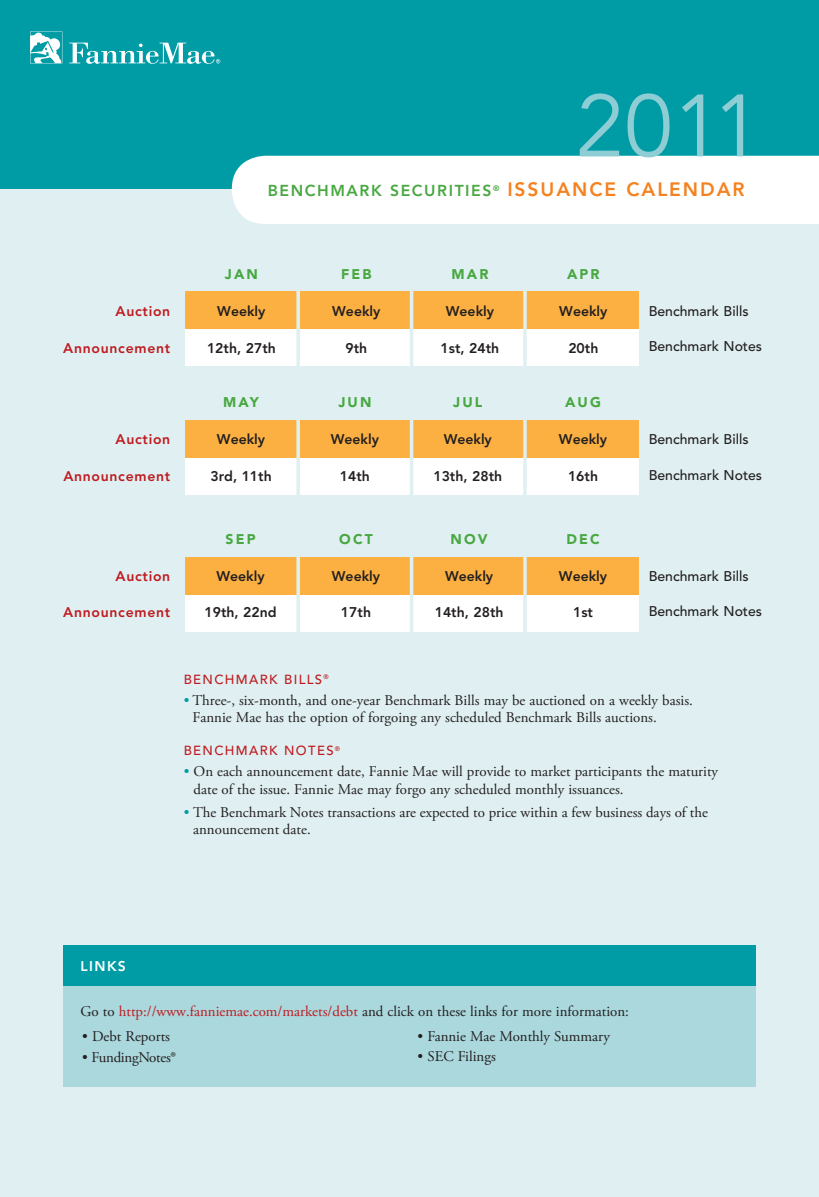
<style>
.page{position:relative;width:819px;height:1197px;background:#fff}
.page>*{position:absolute;margin:0;border:0;box-sizing:border-box;transform-origin:0 0}
.t1{font:87.5px "Avenir";color:#8ecdd4}
.t2{font:800 19.25px "Avenir";letter-spacing:.1em;color:#f5821f}
.t3{font:800 15.75px "Avenir";letter-spacing:.1em;color:#49a842}
.t4{font:14.88px/17.5px "Adobe Garamond Pro";color:#231f20}
.t5{font:14.88px "Adobe Garamond Pro";letter-spacing:-.02em;color:#231f20}
.t6{font:800 14px "Avenir";color:#231f20}
.t7{font:500 14px "Avenir";color:#231f20}
.t8{font:800 14px "Avenir";letter-spacing:.05em;color:#be1b20}
.t9{font:900 14px "Avenir";letter-spacing:.15em;color:#49a842}
.t10{font:800 14px "Avenir";color:#fff}
.t11{font:500 13.12px "Avenir";letter-spacing:.285em;color:#be1b20}
.s1{color:#009ca6}
.s2{color:#be1b20}
.s3{font-size:17.5px}
</style>
<div class="page">
<div style="left:0;top:178px;width:819px;height:1019px;background:#e0f0f2"></div>
<div style="left:185px;top:420px;width:454px;height:75px;background:#fff"></div>
<div style="left:185px;top:420px;width:454px;height:38px;background:#fbb041"></div>
<svg style="left:296px;top:420px;width:4px;height:75px"></svg>
<hr style="left:410px;top:410px;width:3px;height:96px;background:#e0f0f2">
<svg style="left:523px;top:420px;width:4px;height:75px"></svg>
<div style="left:185px;top:291px;width:454px;height:74px;background:#fff"></div>
<div style="left:185px;top:291px;width:454px;height:38px;background:#fbb041"></div>
<svg style="left:296px;top:291px;width:4px;height:75px"></svg>
<hr style="left:410px;top:281px;width:3px;height:95px;background:#e0f0f2">
<svg style="left:523px;top:291px;width:4px;height:74px"></svg>
<div style="left:0;top:0;width:819px;height:189px;background:#009ca6"></div>
<div style="left:232px;top:156px;width:587px;height:68px;background:#fff"></div>
<svg style="left:30px;top:31px;width:32px;height:32px"></svg>
<svg style="left:69px;top:43px;width:151px;height:21px"></svg>
<div style="left:185px;top:557px;width:454px;height:74px;background:#fff"></div>
<div style="left:185px;top:557px;width:454px;height:38px;background:#fbb041"></div>
<svg style="left:296px;top:557px;width:4px;height:75px"></svg>
<hr style="left:410px;top:547px;width:3px;height:96px;background:#e0f0f2">
<svg style="left:523px;top:557px;width:4px;height:74px"></svg>
<div style="left:63px;top:945px;width:693px;height:42px;background:#009ca6"></div>
<div style="left:63px;top:986px;width:693px;height:101px;background:#aad8dd"></div>
<h1 class="t1" style="left:576px;top:76px;width:187px">2011</h1>
<p class="t3" style="left:268px;top:181px;width:233px">BENCHMARK securities<sup>®</sup></p>
<p class="t2" style="left:507px;top:178px;width:13px">ISSU</p>
<p class="t2" style="left:556px;top:178px;width:190px">ANCE CALENDAR</p>
<p class="t8" style="left:116px;top:303px;width:56px">Auction</p>
<p class="t8" style="left:63px;top:339px;width:108px">Announcement</p>
<p class="t9" style="left:225px;top:266px;width:34px">JAN</p>
<p class="t6" style="left:217px;top:303px;width:50px">Weekly</p>
<p class="t6" style="left:207px;top:339px;width:70px">12th, 27th</p>
<p class="t9" style="left:341px;top:266px;width:32px">FEB</p>
<p class="t6" style="left:332px;top:303px;width:50px">Weekly</p>
<p class="t6" style="left:345px;top:339px;width:23px">9th</p>
<p class="t9" style="left:452px;top:266px;width:38px">MAR</p>
<p class="t6" style="left:446px;top:303px;width:50px">Weekly</p>
<p class="t6" style="left:441px;top:339px;width:60px">1st, 24th</p>
<p class="t9" style="left:567px;top:266px;width:34px">APR</p>
<p class="t6" style="left:559px;top:303px;width:50px">Weekly</p>
<p class="t6" style="left:568px;top:339px;width:32px">20th</p>
<p class="t7" style="left:649px;top:303px;width:101px">Benchmark Bills</p>
<p class="t7" style="left:649px;top:338px;width:115px">Benchmark N otes</p>
<p class="t8" style="left:116px;top:431px;width:56px">Auction</p>
<p class="t8" style="left:63px;top:468px;width:108px">Announcement</p>
<p class="t9" style="left:223px;top:394px;width:37px">MAY</p>
<p class="t6" style="left:217px;top:431px;width:50px">Weekly</p>
<p class="t6" style="left:210px;top:468px;width:63px">3rd, 11th</p>
<p class="t9" style="left:338px;top:394px;width:32px">JUN</p>
<p class="t6" style="left:331px;top:431px;width:50px">Weekly</p>
<p class="t6" style="left:340px;top:468px;width:32px">14th</p>
<p class="t9" style="left:453px;top:394px;width:31px">JUL</p>
<p class="t6" style="left:444px;top:431px;width:50px">Weekly</p>
<p class="t6" style="left:433px;top:468px;width:70px">13th, 28th</p>
<p class="t9" style="left:565px;top:394px;width:37px">AUG</p>
<p class="t6" style="left:559px;top:431px;width:50px">Weekly</p>
<p class="t6" style="left:568px;top:468px;width:32px">16th</p>
<p class="t7" style="left:649px;top:431px;width:101px">Benchmark Bills</p>
<p class="t7" style="left:649px;top:467px;width:115px">Benchmark N otes</p>
<p class="t8" style="left:116px;top:568px;width:56px">Auction</p>
<p class="t8" style="left:63px;top:604px;width:108px">Announcement</p>
<p class="t9" style="left:226px;top:531px;width:31px">SEP</p>
<p class="t6" style="left:216px;top:568px;width:50px">Weekly</p>
<p class="t6" style="left:204px;top:604px;width:74px">19th, 22nd</p>
<p class="t9" style="left:339px;top:531px;width:35px">OCT</p>
<p class="t6" style="left:332px;top:568px;width:50px">Weekly</p>
<p class="t6" style="left:341px;top:604px;width:32px">17th</p>
<p class="t9" style="left:451px;top:531px;width:39px">NOV</p>
<p class="t6" style="left:445px;top:568px;width:50px">Weekly</p>
<p class="t6" style="left:435px;top:604px;width:70px">14th, 28th</p>
<p class="t9" style="left:566px;top:531px;width:35px">DEC</p>
<p class="t6" style="left:559px;top:568px;width:50px">Weekly</p>
<p class="t6" style="left:573px;top:604px;width:21px">1st</p>
<p class="t7" style="left:649px;top:568px;width:101px">Benchmark Bills</p>
<p class="t7" style="left:649px;top:603px;width:115px">Benchmark N otes</p>
<p class="t11" style="left:184px;top:672px;width:147px">Benchmark Bills<sup>®</sup></p>
<p class="t4" style="left:192px;top:692px;width:502px;text-indent:-9px"><span class="s1">•</span> Three-, six-month, and one-year Benchmark Bills may be auctioned on a weekly basis.<br>Fannie Mae has the option of forgoing any scheduled Benchmark Bills auctions.</p>
<p class="t11" style="left:184px;top:743px;width:158px">Benchmark Notes<sup>®</sup></p>
<p class="t4" style="left:194px;top:763px;width:526px;text-indent:-10px"><span class="s1">•</span> On each announcement date, Fannie Mae will provide to market participants the maturity date of the issue. Fannie Mae may forgo any scheduled monthly issuances.</p>
<p class="t4" style="left:193px;top:804px;width:516px;text-indent:-9px"><span class="s1">•</span> The Benchmark Notes transactions are expected to price within a few business days of the announcement date.</p>
<p class="t10" style="left:80px;top:958px;width:47px">Links</p>
<p class="t4" style="left:80px;top:1003px;width:550px">Go to <span class="s2">http://www.fanniemae.com/markets/debt</span> and click on these links for more information:</p>
<p class="t4" style="left:82px;top:1028px;width:89px">• Debt Reports</p>
<p class="t5" style="left:82px;top:1049px;width:95px">• FundingNotes<span class="s3">®</span></p>
<p class="t4" style="left:418px;top:1028px;width:194px">• Fannie Mae Monthly Summary</p>
<p class="t4" style="left:418px;top:1048px;width:80px">• SEC Filings</p>
</div>
